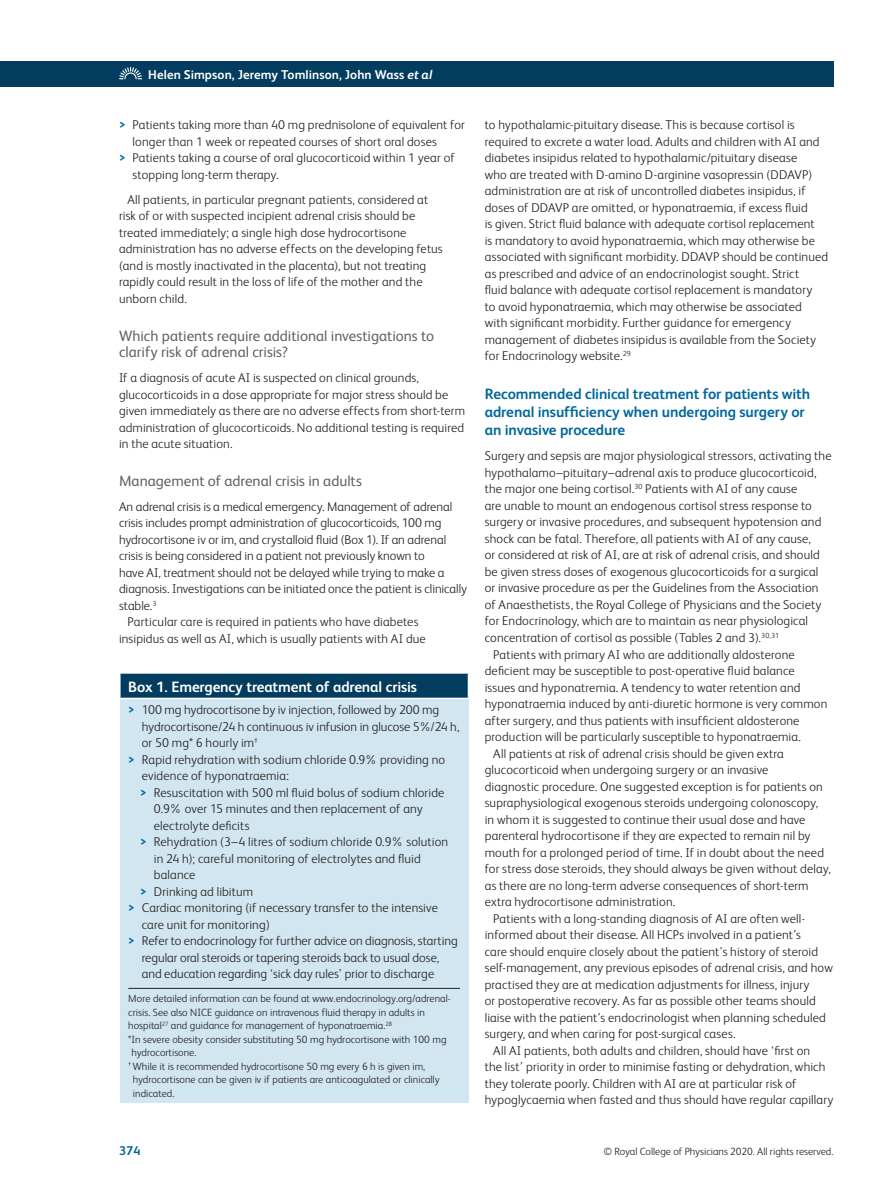
<style>
.page{position:relative;width:893px;height:1191px;background:#fff}
.page>*{position:absolute;margin:0;border:0;box-sizing:border-box;transform-origin:0 0}
.sec_H2{font:15px/16.5px "FS Albert";color:#636366}
.body_H1{font:700 15px/18px "FS Albert";letter-spacing:-.005em;color:#02689c}
.table-wrap_caption_P{font:700 15px "FS Albert";letter-spacing:-.01em;color:#fff}
.body_sec_P_Indent{font:300 12.75px/16.5px "FS Albert";letter-spacing:.01em;color:#231f20}
.body_sec_P_noIndent{font:300 12.75px/16.5px "FS Albert";letter-spacing:.005em;color:#231f20}
.Bullet_list{font:300 12.75px/16.5px "FS Albert";letter-spacing:.005em;color:#231f20}
.first_para{font:300 12.75px/16.5px "FS Albert";letter-spacing:.01em;color:#231f20}
.Bullet_list_last{font:300 12.75px/16.5px "FS Albert";letter-spacing:.01em;color:#231f20}
.t1{font:700 12.75px "FS Albert";letter-spacing:.005em;color:#fff}
.t2{font:700 12.75px "FS Albert";color:#02689c}
.table-wrap-foot_fn_P{font:300 10.5px/13.5px "FS Albert";color:#231f20}
.s1{font-style:italic}
.s2{font-weight:700;color:#02689c}
</style>
<div class="page">
<div style="left:120px;top:673px;width:348px;height:25px;background:#023d5f"></div>
<div style="left:120px;top:698px;width:348px;height:404px;background:#d1e6f0"></div>
<hr style="left:119px;top:673px;width:2px;height:24px;background:#fff">
<hr style="left:119px;top:697px;width:350px;height:2px;background:#fff">
<hr style="left:128px;top:988px;width:332px;height:1px;background:#231f20">
<div style="left:0;top:62px;width:833px;height:25px;background:#023d5f"></div>
<svg style="left:119px;top:67px;width:23px;height:12px"></svg>
<p class="t1" style="left:148px;top:68px;width:285px">Helen Simpson, Jeremy Tomlinson, John Wass <span class="s1">et al</span></p>
<p class="Bullet_list" style="left:133px;top:116px;width:334px;text-indent:-14px"><span class="s2">&gt;</span> Patients taking more than 40 mg prednisolone of equivalent for longer than 1 week or repeated courses of short oral doses</p>
<p class="Bullet_list_last" style="left:133px;top:149px;width:324px;text-indent:-14px"><span class="s2">&gt;</span> Patients taking a course of oral glucocorticoid within 1 year of stopping long-term therapy.</p>
<p class="body_sec_P_Indent" style="left:119px;top:191px;width:325px;text-indent:9px">All patients, in particular pregnant patients, considered at risk of or with suspected incipient adrenal crisis should be treated immediately; a single high dose hydrocortisone administration has no adverse effects on the developing fetus (and is mostly inactivated in the placenta), but not treating rapidly could result in the loss of life of the mother and the unborn child.</p>
<p class="sec_H2" style="left:119px;top:327px;width:317px">Which patients require additional investigations to clarify risk of adrenal crisis?</p>
<p class="first_para" style="left:119px;top:369px;width:348px">If a diagnosis of acute AI is suspected on clinical grounds, glucocorticoids in a dose appropriate for major stress should be given immediately as there are no adverse effects from short-term administration of glucocorticoids. No additional testing is required in the acute situation.</p>
<p class="sec_H2" style="left:119px;top:472px;width:244px">Management of adrenal crisis in adults</p>
<p class="body_sec_P_noIndent" style="left:119px;top:498px;width:350px">An adrenal crisis is a medical emergency. Management of adrenal crisis includes prompt administration of glucocorticoids, 100 mg hydrocortisone iv or im, and crystalloid fluid (Box 1). If an adrenal crisis is being considered in a patient not previously known to<br>have AI, treatment should not be delayed while trying to make a diagnosis. Investigations can be initiated once the patient is clinically stable.<sup>3</sup></p>
<p class="body_sec_P_Indent" style="left:119px;top:613px;width:308px;text-align:center">Particular care is required in patients who have diabetes insipidus as well as AI, which is usually patients with AI due</p>
<p class="table-wrap_caption_P" style="left:128px;top:677px;width:290px">Box 1. Emergency treatment of adrenal crisis</p>
<p class="Bullet_list" style="left:142px;top:701px;width:319px;text-indent:-14px"><span class="s2">&gt;</span> 100 mg hydrocortisone by iv injection, followed by 200 mg hydrocortisone/24 h continuous iv infusion in glucose 5%/24 h, or 50 mg* 6 hourly im<sup>†</sup></p>
<p class="Bullet_list" style="left:142px;top:751px;width:305px;text-indent:-14px"><span class="s2">&gt;</span> Rapid rehydration with sodium chloride 0.9% providing no evidence of hyponatraemia:</p>
<p class="Bullet_list" style="left:154px;top:784px;width:292px;text-indent:-14px"><span class="s2">&gt;</span> Resuscitation with 500 ml fluid bolus of sodium chloride<br>0.9% over 15 minutes and then replacement of any electrolyte deficits</p>
<p class="Bullet_list" style="left:154px;top:833px;width:296px;text-indent:-14px"><span class="s2">&gt;</span> Rehydration (3–4 litres of sodium chloride 0.9% solution in 24 h); careful monitoring of electrolytes and fluid balance</p>
<p class="Bullet_list" style="left:140px;top:883px;width:114px"><span class="s2">&gt;</span> Drinking ad libitum</p>
<p class="Bullet_list" style="left:142px;top:899px;width:298px;text-indent:-14px"><span class="s2">&gt;</span> Cardiac monitoring (if necessary transfer to the intensive care unit for monitoring)</p>
<p class="Bullet_list" style="left:142px;top:932px;width:317px;text-indent:-14px"><span class="s2">&gt;</span> Refer to endocrinology for further advice on diagnosis, starting regular oral steroids or tapering steroids back to usual dose, and education regarding ‘sick day rules’ prior to discharge</p>
<p class="table-wrap-foot_fn_P" style="left:128px;top:991px;width:324px">More detailed information can be found at www.endocrinology.org/adrenal-</p>
<p class="table-wrap-foot_fn_P" style="left:128px;top:1005px;width:298px">crisis. See also NICE guidance on intravenous fluid therapy in adults in</p>
<p class="table-wrap-foot_fn_P" style="left:128px;top:1018px;width:265px">hospital<sup>27</sup> and guidance for management of hyponatraemia.<sup>28</sup></p>
<p class="table-wrap-foot_fn_P" style="left:128px;top:1032px;width:320px">*In severe obesity consider substituting 50 mg hydrocortisone with 100 mg</p>
<p class="table-wrap-foot_fn_P" style="left:132px;top:1045px;width:66px">hydrocortisone.</p>
<p class="table-wrap-foot_fn_P" style="left:133px;top:1059px;width:308px;text-indent:-5px"><sup>†</sup> While it is recommended hydrocortisone 50 mg every 6 h is given im, hydrocortisone can be given iv if patients are anticoagulated or clinically indicated.</p>
<p class="body_sec_P_Indent" style="left:485px;top:116px;width:345px">to hypothalamic-pituitary disease. This is because cortisol is required to excrete a water load. Adults and children with AI and diabetes insipidus related to hypothalamic/pituitary disease<br>who are treated with D-amino D-arginine vasopressin (DDAVP) administration are at risk of uncontrolled diabetes insipidus, if doses of DDAVP are omitted, or hyponatraemia, if excess fluid<br>is given. Strict fluid balance with adequate cortisol replacement<br>is mandatory to avoid hyponatraemia, which may otherwise be associated with significant morbidity. DDAVP should be continued as prescribed and advice of an endocrinologist sought. Strict<br>fluid balance with adequate cortisol replacement is mandatory<br>to avoid hyponatraemia, which may otherwise be associated<br>with significant morbidity. Further guidance for emergency management of diabetes insipidus is available from the Society for Endocrinology website.<sup>29</sup></p>
<p class="body_H1" style="left:485px;top:385px;width:327px">Recommended clinical treatment for patients with adrenal insufficiency when undergoing surgery or an invasive procedure</p>
<p class="body_sec_P_noIndent" style="left:485px;top:448px;width:348px">Surgery and sepsis are major physiological stressors, activating the hypothalamo–pituitary–adrenal axis to produce glucocorticoid, the major one being cortisol.<sup>30</sup> Patients with AI of any cause<br>are unable to mount an endogenous cortisol stress response to surgery or invasive procedures, and subsequent hypotension and shock can be fatal. Therefore, all patients with AI of any cause,<br>or considered at risk of AI, are at risk of adrenal crisis, and should be given stress doses of exogenous glucocorticoids for a surgical or invasive procedure as per the Guidelines from the Association of Anaesthetists, the Royal College of Physicians and the Society for Endocrinology, which are to maintain as near physiological concentration of cortisol as possible (Tables 2 and 3).<sup>30,31</sup></p>
<p class="body_sec_P_Indent" style="left:485px;top:646px;width:344px;text-indent:9px">Patients with primary AI who are additionally aldosterone deficient may be susceptible to post-operative fluid balance issues and hyponatremia. A tendency to water retention and hyponatraemia induced by anti-diuretic hormone is very common after surgery, and thus patients with insufficient aldosterone production will be particularly susceptible to hyponatraemia.</p>
<p class="body_sec_P_Indent" style="left:485px;top:745px;width:348px;text-indent:9px">All patients at risk of adrenal crisis should be given extra glucocorticoid when undergoing surgery or an invasive<br>diagnostic procedure. One suggested exception is for patients on supraphysiological exogenous steroids undergoing colonoscopy,<br>in whom it is suggested to continue their usual dose and have parenteral hydrocortisone if they are expected to remain nil by mouth for a prolonged period of time. If in doubt about the need for stress dose steroids, they should always be given without delay, as there are no long-term adverse consequences of short-term extra hydrocortisone administration.</p>
<p class="body_sec_P_Indent" style="left:485px;top:910px;width:350px;text-indent:9px">Patients with a long-standing diagnosis of AI are often well&shy;informed about their disease. All HCPs involved in a patient’s<br>care should enquire closely about the patient’s history of steroid self-management, any previous episodes of adrenal crisis, and how practised they are at medication adjustments for illness, injury<br>or postoperative recovery. As far as possible other teams should liaise with the patient’s endocrinologist when planning scheduled surgery, and when caring for post-surgical cases.</p>
<p class="body_sec_P_Indent" style="left:485px;top:1042px;width:350px;text-indent:9px">All AI patients, both adults and children, should have ‘first on<br>the list’ priority in order to minimise fasting or dehydration, which they tolerate poorly. Children with AI are at particular risk of hypoglycaemia when fasted and thus should have regular capillary</p>
<p class="t2" style="left:119px;top:1143px;width:23px">374</p>
<p class="table-wrap-foot_fn_P" style="left:604px;top:1144px;width:231px">© Royal College of Physicians 2020. All rights reserved.</p>
</div>
